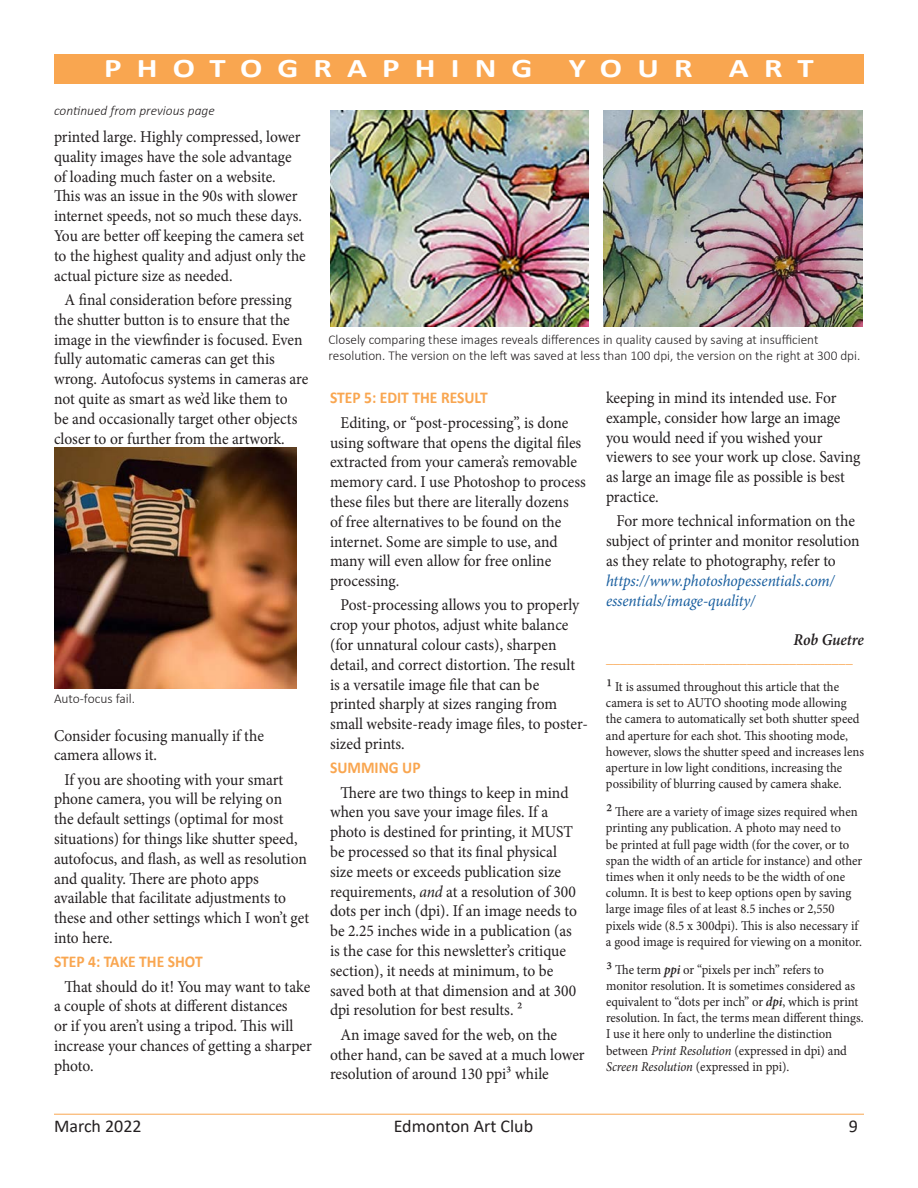
<style>
.page{position:relative;width:918px;height:1188px;background:#fff}
.page>*{position:absolute;margin:0;border:0;box-sizing:border-box;transform-origin:0 0}
.page_banner{font:700 27px "Calibri";letter-spacing:.46em;color:#fff;scale:1.22 1}
.t1{font:18px "Calibri";color:#231f20}
.article_body_header{font:16.5px/19.8px "Minion Pro";letter-spacing:-.005em;color:#231f20;scale:.94 1}
.article_body_header-2{font:700 16.5px "Calibri";color:#f9a650;scale:.94 1}
.article_body_header-3{font:italic 600 16.5px "Minion Pro";color:#231f20;scale:.94 1}
.article_body_header-4{font:15px "Minion Pro";color:#f9a650;scale:.94 1}
.article_body_header-5{font:13.5px/16.2px "Minion Pro";letter-spacing:-.005em;color:#231f20;scale:.94 1}
.article_body_header-6{font:300 13.5px/16.2px "Calibri";color:#231f20}
.article_body_header-7{font:italic 300 13.5px "Calibri";color:#231f20}
.s1{font-style:italic}
.s2{font-style:italic;color:#175d9e}
.s3{font-size:19.5px}
.s4{font-weight:600;font-style:italic}
</style>
<div class="page">
<hr style="left:54px;top:1114px;width:810px;height:1px;background:#f9a650">
<div style="left:54px;top:54px;width:810px;height:29px;background:#f9a650"></div>
<img style="left:54px;top:448px;width:243px;height:240px">
<img style="left:604px;top:111px;width:258px;height:216px">
<img style="left:330px;top:111px;width:259px;height:216px">
<p class="page_banner" style="left:104px;top:49px;width:353px">PHOTOGRAPHING</p>
<p class="page_banner" style="left:569px;top:49px;width:103px">YOUR</p>
<p class="page_banner" style="left:729px;top:49px;width:71px">ART</p>
<p class="article_body_header-7" style="left:54px;top:102px;width:162px">continued from previous page</p>
<p class="article_body_header" style="left:54px;top:127px;width:269px">printed large. Highly compressed, lower quality images have the sole advantage of loading much faster on a website.<br>This was an issue in the 90s with slower internet speeds, not so much these days.<br>You are better off keeping the camera set to the highest quality and adjust only the actual picture size as needed.</p>
<p class="article_body_header" style="left:54px;top:290px;width:272px;text-indent:11px">A final consideration before pressing the shutter button is to ensure that the image in the viewfinder is focused. Even fully automatic cameras can get this wrong. Autofocus systems in cameras are not quite as smart as we’d like them to<br>be and occasionally target other objects closer to or further from the artwork.</p>
<p class="article_body_header-6" style="left:54px;top:690px;width:83px">Auto-focus fail.</p>
<p class="article_body_header" style="left:54px;top:725px;width:225px">Consider focusing manually if the camera allows it.</p>
<p class="article_body_header" style="left:54px;top:770px;width:273px;text-indent:11px">If you are shooting with your smart phone camera, you will be relying on<br>the default settings (optimal for most situations) for things like shutter speed, autofocus, and flash, as well as resolution and quality. There are photo apps available that facilitate adjustments to these and other settings which I won’t get into here.</p>
<p class="article_body_header-2" style="left:54px;top:950px;width:160px">STEP 4: TAKE THE SHOT</p>
<p class="article_body_header" style="left:54px;top:977px;width:276px;text-indent:11px">That should do it! You may want to take a couple of shots at different distances<br>or if you aren’t using a tripod. This will increase your chances of getting a sharper photo.</p>
<p class="article_body_header-6" style="left:328px;top:331px;width:533px">Closely comparing these images reveals differences in quality caused by saving at insufficient resolution. The version on the left was saved at less than 100 dpi, the version on the right at 300 dpi.</p>
<p class="article_body_header-2" style="left:330px;top:386px;width:169px">STEP 5: EDIT THE RESULT</p>
<p class="article_body_header" style="left:330px;top:413px;width:274px;text-indent:11px">Editing, or “post-processing”, is done using software that opens the digital files extracted from your camera’s removable memory card. I use Photoshop to process these files but there are literally dozens<br>of free alternatives to be found on the internet. Some are simple to use, and many will even allow for free online processing.</p>
<p class="article_body_header" style="left:330px;top:595px;width:276px;text-indent:11px">Post-processing allows you to properly crop your photos, adjust white balance (for unnatural colour casts), sharpen detail, and correct distortion. The result is a versatile image file that can be printed sharply at sizes ranging from small website-ready image files, to poster&shy;sized prints.</p>
<p class="article_body_header-2" style="left:330px;top:756px;width:98px">SUMMING UP</p>
<p class="article_body_header" style="left:330px;top:783px;width:264px;text-indent:11px">There are two things to keep in mind when you save your image files. If a photo is destined for printing, it MUST be processed so that its final physical size meets or exceeds publication size requirements, <span class="s1">and</span> at a resolution of 300 dots per inch (dpi). If an image needs to be 2.25 inches wide in a publication (as is the case for this newsletter’s critique section), it needs at minimum, to be saved both at that dimension and at 300 dpi resolution for best results. 2</p>
<p class="article_body_header" style="left:330px;top:1025px;width:272px;text-indent:11px">An image saved for the web, on the other hand, can be saved at a much lower resolution of around 130 ppi3 while</p>
<p class="article_body_header" style="left:606px;top:388px;width:272px">keeping in mind its intended use. For example, consider how large an image you would need if you wished your viewers to see your work up close. Saving as large an image file as possible is best practice.</p>
<p class="article_body_header" style="left:606px;top:511px;width:271px;text-indent:11px">For more technical information on the subject of printer and monitor resolution as they relate to photography, refer to <span class="s2">https://www.photoshopessentials.com/ essentials/image-quality/</span></p>
<p class="article_body_header-3" style="left:794px;top:628px;width:76px">Rob Guetre</p>
<p class="article_body_header-4" style="left:606px;top:648px;width:264px">___________________________________</p>
<p class="article_body_header-5" style="left:606px;top:679px;width:276px"><span class="s3">1</span> It is assumed throughout this article that the camera is set to AUTO shooting mode allowing the camera to automatically set both shutter speed and aperture for each shot. This shooting mode, however, slows the shutter speed and increases lens aperture in low light conditions, increasing the possibility of blurring caused by camera shake.</p>
<p class="article_body_header-5" style="left:606px;top:804px;width:274px"><span class="s3">2</span> There are a variety of image sizes required when printing any publication. A photo may need to<br>be printed at full page width (for the cover, or to span the width of an article for instance) and other times when it only needs to be the width of one column. It is best to keep options open by saving large image files of at least 8.5 inches or 2,550 pixels wide (8.5 x 300dpi). This is also necessary if a good image is required for viewing on a monitor.</p>
<p class="article_body_header-5" style="left:606px;top:961px;width:276px"><span class="s3">3</span> The term <span class="s4">ppi</span> or “pixels per inch” refers to monitor resolution. It is sometimes considered as equivalent to “dots per inch” or <span class="s4">dpi</span>, which is print resolution. In fact, the terms mean different things.<br>I use it here only to underline the distinction between <span class="s1">Print Resolution</span> (expressed in dpi) and <span class="s1">Screen Resolution</span> (expressed in ppi).</p>
<p class="t1" style="left:54px;top:1113px;width:89px">March 2022</p>
<p class="t1" style="left:394px;top:1113px;width:141px">Edmonton Art Club</p>
<p class="t1" style="left:849px;top:1113px;width:11px">9</p>
</div>
